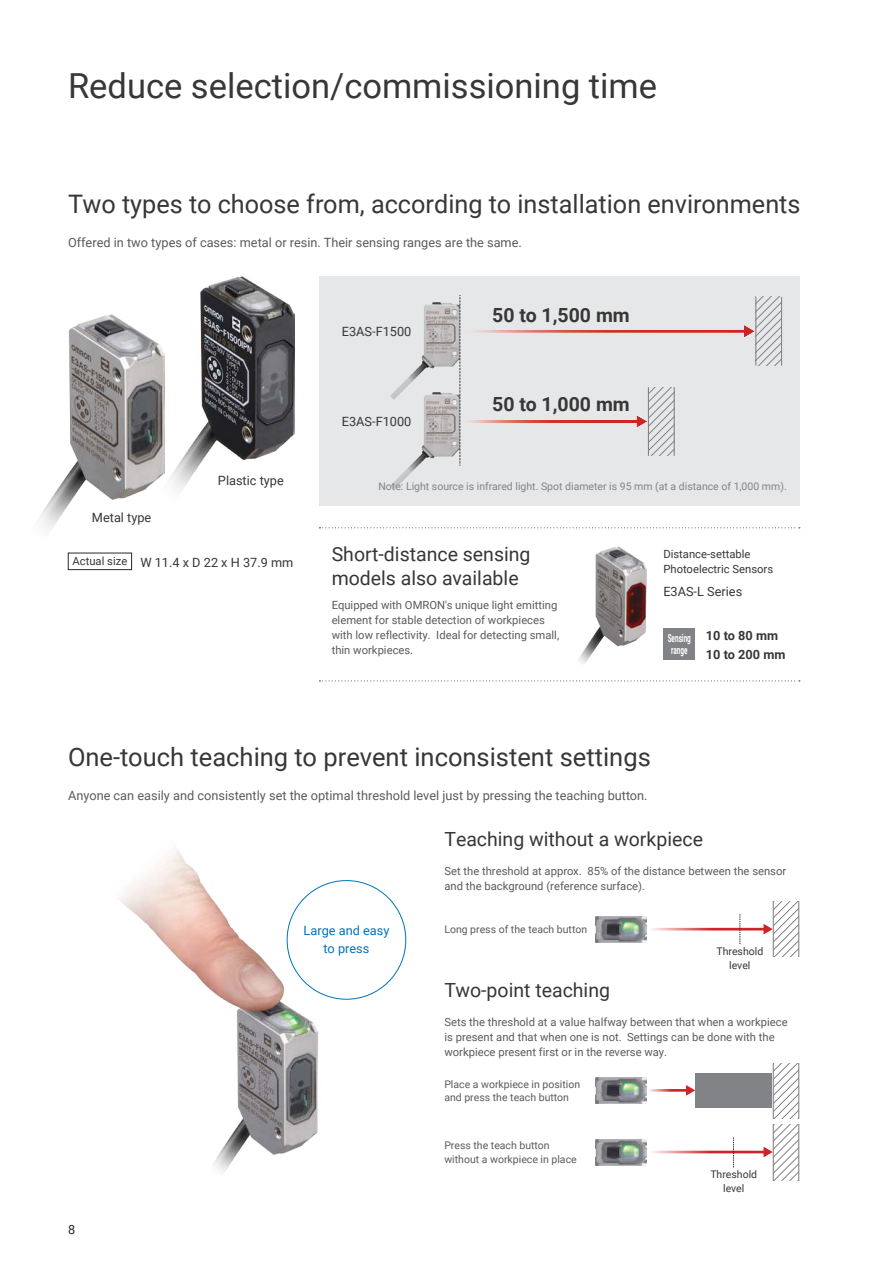
<style>
.page{position:relative;width:893px;height:1263px;background:#fff}
.page>*{position:absolute;margin:0;border:0;box-sizing:border-box;transform-origin:0 0}
.t1{font:34.5px "Roboto";color:#383738}
.t2{font:25.5px "Roboto";color:#383738}
.t3{font:19.5px/24px "Roboto";color:#383738}
.t4{font:700 19.5px "Roboto";color:#383738}
.t5{font:12.75px "Roboto";color:#5b5b5e}
.t6{font:12.75px "Roboto";color:#383738}
.t7{font:12.75px/18px "Roboto";color:#0073bc;text-align:center}
.t8{font:700 12.75px/19.5px "Roboto";color:#383738}
.t9{font:12.75px "Roboto";color:#2b2829}
.t10{font:11.25px/15px "Roboto";color:#5b5b5e}
.t11{font:11.25px/15px "Roboto";color:#383738}
.t12{font:700 11.25px/12px "Roboto";color:#fff;text-align:center;scale:.57 1}
.t13{font:10.5px/13.5px "Roboto";color:#5b5b5e}
.t14{font:10.5px "Roboto";color:#828386}
.t15{font:10.5px/13.5px "Roboto";color:#383738;text-align:center}
</style>
<div class="page">
<img style="left:119px;top:850px;width:206px;height:322px">
<div style="left:695px;top:1074px;width:77px;height:34px;background:#828386"></div>
<img style="left:595px;top:916px;width:52px;height:26px">
<img style="left:595px;top:1139px;width:52px;height:26px">
<img style="left:595px;top:1077px;width:52px;height:27px">
<div style="left:319px;top:276px;width:480px;height:230px;background:#e6e7e8"></div>
<img style="left:474px;top:325px;width:281px;height:12px">
<img style="left:469px;top:416px;width:178px;height:11px">
<img style="left:394px;top:302px;width:66px;height:90px">
<img style="left:390px;top:392px;width:70px;height:98px">
<svg style="left:460px;top:295px;width:1px;height:171px"></svg>
<hr style="left:755px;top:297px;width:1px;height:69px;background:#828386">
<hr style="left:674px;top:387px;width:1px;height:69px;background:#828386">
<svg style="left:756px;top:297px;width:26px;height:69px"></svg>
<svg style="left:648px;top:387px;width:26px;height:69px"></svg>
<img style="left:579px;top:546px;width:68px;height:118px">
<div style="left:663px;top:628px;width:32px;height:32px;background:#828386"></div>
<svg style="left:319px;top:527px;width:481px;height:1px"></svg>
<svg style="left:319px;top:680px;width:481px;height:1px"></svg>
<svg style="left:652px;top:901px;width:147px;height:56px"></svg>
<svg style="left:773px;top:1063px;width:26px;height:55px"></svg>
<svg style="left:652px;top:1125px;width:147px;height:55px"></svg>
<img style="left:39px;top:315px;width:105px;height:254px">
<img style="left:144px;top:276px;width:150px;height:215px">
<svg style="left:649px;top:1085px;width:46px;height:11px"></svg>
<div style="left:68px;top:553px;width:64px;height:17px;border:1px solid #2b2829"></div>
<h1 class="t1" style="left:68px;top:70px;width:591px">Reduce selection/commissioning time</h1>
<h2 class="t2" style="left:68px;top:193px;width:734px">Two types to choose from, according to installation environments</h2>
<p class="t5" style="left:68px;top:237px;width:455px">Offered in two types of cases: metal or resin. Their sensing ranges are the same.</p>
<p class="t6" style="left:92px;top:511px;width:61px">Metal type</p>
<p class="t6" style="left:218px;top:475px;width:67px">Plastic type</p>
<p class="t11" style="left:73px;top:555px;width:56px">Actual size</p>
<p class="t6" style="left:140px;top:556px;width:155px">W 11.4 x D 22 x H 37.9 mm</p>
<p class="t6" style="left:342px;top:326px;width:71px">E3AS-F1500</p>
<p class="t6" style="left:342px;top:415px;width:71px">E3AS-F1000</p>
<h3 class="t4" style="left:492px;top:307px;width:139px">50 to 1,500 mm</h3>
<h3 class="t4" style="left:492px;top:396px;width:139px">50 to 1,000 mm</h3>
<p class="t14" style="left:378px;top:481px;width:410px">Note: Light source is infrared light. Spot diameter is 95 mm (at a distance of 1,000 mm).</p>
<h3 class="t3" style="left:332px;top:543px;width:200px">Short-distance sensing models also available</h3>
<p class="t11" style="left:663px;top:547px;width:111px">Distance-settable<br>Photoelectric Sensors</p>
<p class="t6" style="left:663px;top:585px;width:80px">E3AS-L Series</p>
<p class="t10" style="left:332px;top:598px;width:229px">Equipped with OMRON's unique light emitting element for stable detection of workpieces with low reflectivity. Ideal for detecting small, thin workpieces.</p>
<p class="t12" style="left:668px;top:633px;width:42px">Sensing range</p>
<p class="t8" style="left:706px;top:627px;width:81px">10 to 80 mm<br>10 to 200 mm</p>
<h2 class="t2" style="left:68px;top:745px;width:584px">One-touch teaching to prevent inconsistent settings</h2>
<p class="t5" style="left:68px;top:789px;width:581px">Anyone can easily and consistently set the optimal threshold level just by pressing the teaching button.</p>
<p class="t9" style="left:68px;top:1224px;width:9px">8</p>
<p class="t7" style="left:304px;top:923px;width:87px">Large and easy to press</p>
<h3 class="t3" style="left:444px;top:828px;width:260px">Teaching without a workpiece</h3>
<p class="t10" style="left:444px;top:864px;width:343px">Set the threshold at approx. 85% of the distance between the sensor and the background (reference surface).</p>
<p class="t13" style="left:444px;top:923px;width:144px">Long press of the teach button</p>
<p class="t15" style="left:716px;top:945px;width:48px">Threshold level</p>
<h3 class="t3" style="left:444px;top:979px;width:167px">Two-point teaching</h3>
<p class="t10" style="left:444px;top:1015px;width:345px">Sets the threshold at a value halfway between that when a workpiece is present and that when one is not. Settings can be done with the workpiece present first or in the reverse way.</p>
<p class="t13" style="left:444px;top:1078px;width:137px">Place a workpiece in position and press the teach button</p>
<p class="t13" style="left:444px;top:1140px;width:134px">Press the teach button without a workpiece in place</p>
<p class="t15" style="left:710px;top:1169px;width:48px">Threshold level</p>
</div>
